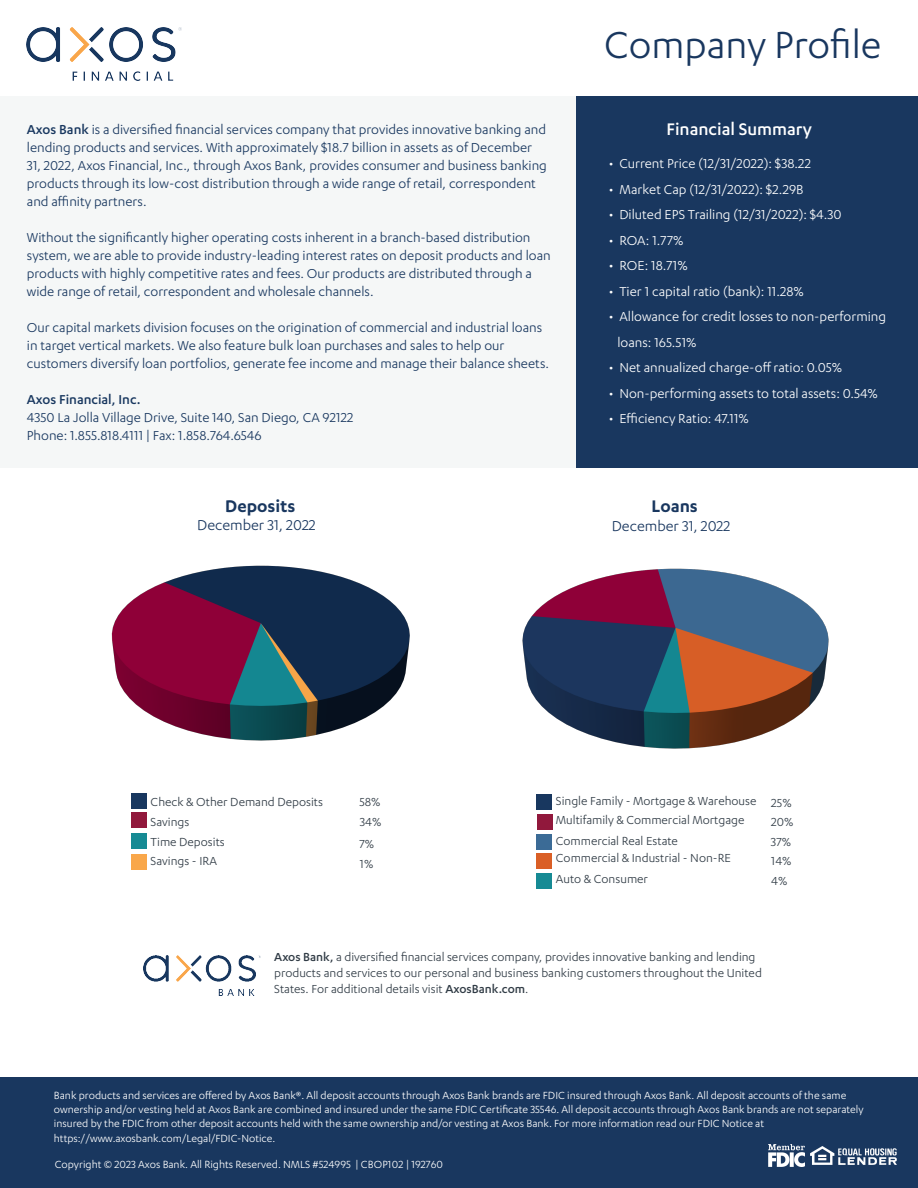
<style>
.page{position:relative;width:918px;height:1188px;background:#fff}
.page>*{position:absolute;margin:0;border:0;box-sizing:border-box;transform-origin:0 0}
.t1{font:43.5px "Karbon";color:#19375f}
.t2{font:500 19.5px "Karbon";color:#fff}
.t3{font:600 19.5px "Karbon";color:#19375f}
.t4{font:16.5px "Karbon";color:#19375f}
.t5{font:15px/18px "Karbon";color:#18375f}
.t6{font:15px/25.5px "Karbon";color:#fff}
.t7{font:500 15px "Karbon";color:#18375f}
.t8{font:13.5px/19.6px "Karbon";color:#313c46}
.t9{font:12px/14.4px "Karbon";color:#fff}
.s1{font-weight:500}
</style>
<div class="page">
<div style="left:0;top:1077px;width:918px;height:111px;background:#19375f"></div>
<div style="left:1px;top:97px;width:576px;height:371px;background:#f5f7f7"></div>
<div style="left:577px;top:97px;width:341px;height:371px;background:#19375f"></div>
<img style="left:111px;top:565px;width:299px;height:176px">
<img style="left:522px;top:568px;width:307px;height:181px">
<img style="left:144px;top:956px;width:116px;height:39px">
<div style="left:132px;top:813px;width:15px;height:15px;background:#91183c"></div>
<div style="left:132px;top:793px;width:15px;height:15px;background:#18375f"></div>
<div style="left:132px;top:855px;width:15px;height:15px;background:#f9a74a"></div>
<div style="left:132px;top:834px;width:15px;height:15px;background:#168a94"></div>
<div style="left:537px;top:814px;width:15px;height:15px;background:#91183c"></div>
<div style="left:537px;top:794px;width:15px;height:16px;background:#18375f"></div>
<div style="left:537px;top:854px;width:15px;height:15px;background:#da5f26"></div>
<div style="left:537px;top:834px;width:15px;height:15px;background:#3b6b96"></div>
<div style="left:537px;top:873px;width:15px;height:15px;background:#168a94"></div>
<img style="left:27px;top:28px;width:155px;height:52px">
<img style="left:811px;top:1147px;width:86px;height:18px">
<img style="left:768px;top:1145px;width:36px;height:22px">
<p class="t5" style="left:27px;top:120px;width:521px"><span class="s1">Axos Bank</span> is a diversified financial services company that provides innovative banking and lending products and services. With approximately $18.7 billion in assets as of December 31, 2022, Axos Financial, Inc., through Axos Bank, provides consumer and business banking products through its low-cost distribution through a wide range of retail, correspondent and affinity partners.</p>
<p class="t5" style="left:27px;top:228px;width:525px">Without the significantly higher operating costs inherent in a branch-based distribution system, we are able to provide industry-leading interest rates on deposit products and loan products with highly competitive rates and fees. Our products are distributed through a wide range of retail, correspondent and wholesale channels.</p>
<p class="t5" style="left:27px;top:318px;width:524px">Our capital markets division focuses on the origination of commercial and industrial loans in target vertical markets. We also feature bulk loan purchases and sales to help our customers diversify loan portfolios, generate fee income and manage their balance sheets.</p>
<p class="t7" style="left:27px;top:391px;width:115px">Axos Financial, Inc.</p>
<p class="t5" style="left:27px;top:408px;width:328px">4350 La Jolla Village Drive, Suite 140, San Diego, CA 92122<br>Phone: 1.855.818.4111 | Fax: 1.858.764.6546</p>
<h1 class="t1" style="left:604px;top:21px;width:279px">Company Profile</h1>
<h2 class="t2" style="left:667px;top:118px;width:147px">Financial Summary</h2>
<p class="t6" style="left:609px;top:151px;width:204px">• Current Price (12/31/2022): $38.22</p>
<p class="t6" style="left:609px;top:176px;width:196px">• Market Cap (12/31/2022): $2.29B</p>
<p class="t6" style="left:609px;top:202px;width:234px">• Diluted EPS Trailing (12/31/2022): $4.30</p>
<p class="t6" style="left:609px;top:227px;width:76px">• ROA: 1.77%</p>
<p class="t6" style="left:609px;top:253px;width:80px">• ROE: 18.71%</p>
<p class="t6" style="left:609px;top:278px;width:196px">• Tier 1 capital ratio (bank): 11.28%</p>
<p class="t6" style="left:617px;top:304px;width:270px;text-indent:-9px">• Allowance for credit losses to non-performing loans: 165.51%</p>
<p class="t6" style="left:609px;top:355px;width:235px">• Net annualized charge-off ratio: 0.05%</p>
<p class="t6" style="left:609px;top:380px;width:270px">• Non-performing assets to total assets: 0.54%</p>
<p class="t6" style="left:609px;top:406px;width:141px">• Efficiency Ratio: 47.11%</p>
<h2 class="t3" style="left:225px;top:496px;width:72px">Deposits</h2>
<h2 class="t3" style="left:652px;top:496px;width:48px">Loans</h2>
<p class="t4" style="left:197px;top:516px;width:120px">December 31, 2022</p>
<p class="t4" style="left:612px;top:517px;width:120px">December 31, 2022</p>
<p class="t8" style="left:151px;top:792px;width:174px">Check &amp; Other Demand Deposits<br>Savings<br>Time Deposits<br>Savings - IRA</p>
<p class="t8" style="left:359px;top:792px;width:24px">58%<br>34%</p>
<p class="t8" style="left:359px;top:834px;width:16px">7%<br>1%</p>
<p class="t8" style="left:556px;top:791px;width:202px;line-height:19.2px">Single Family - Mortgage &amp; Warehouse<br>Multifamily &amp; Commercial Mortgage</p>
<p class="t8" style="left:556px;top:832px;width:176px;line-height:17.4px">Commercial Real Estate<br>Commercial &amp; Industrial - Non-RE</p>
<p class="t8" style="left:556px;top:869px;width:94px">Auto &amp; Consumer</p>
<p class="t8" style="left:771px;top:871px;width:18px">4%</p>
<p class="t8" style="left:771px;top:792px;width:24px">25%<br>20%<br>37%<br>14%</p>
<p class="t8" style="left:274px;top:948px;width:489px;line-height:16.2px"><span class="s1">Axos Bank,</span> a diversified financial services company, provides innovative banking and lending products and services to our personal and business banking customers throughout the United<br>States. For additional details visit <span class="s1">AxosBank.com</span>.</p>
<p class="t9" style="left:54px;top:1087px;width:811px">Bank products and services are offered by Axos Bank®. All deposit accounts through Axos Bank brands are FDIC insured through Axos Bank. All deposit accounts of the same ownership and/or vesting held at Axos Bank are combined and insured under the same FDIC Certificate 35546. All deposit accounts through Axos Bank brands are not separately insured by the FDIC from other deposit accounts held with the same ownership and/or vesting at Axos Bank. For more information read our FDIC Notice at https://www.axosbank.com/Legal/FDIC-Notice.</p>
<p class="t9" style="left:55px;top:1157px;width:390px">Copyright © 2023 Axos Bank. All Rights Reserved. NMLS #524995 | CBOP102 | 192760</p>
</div>
